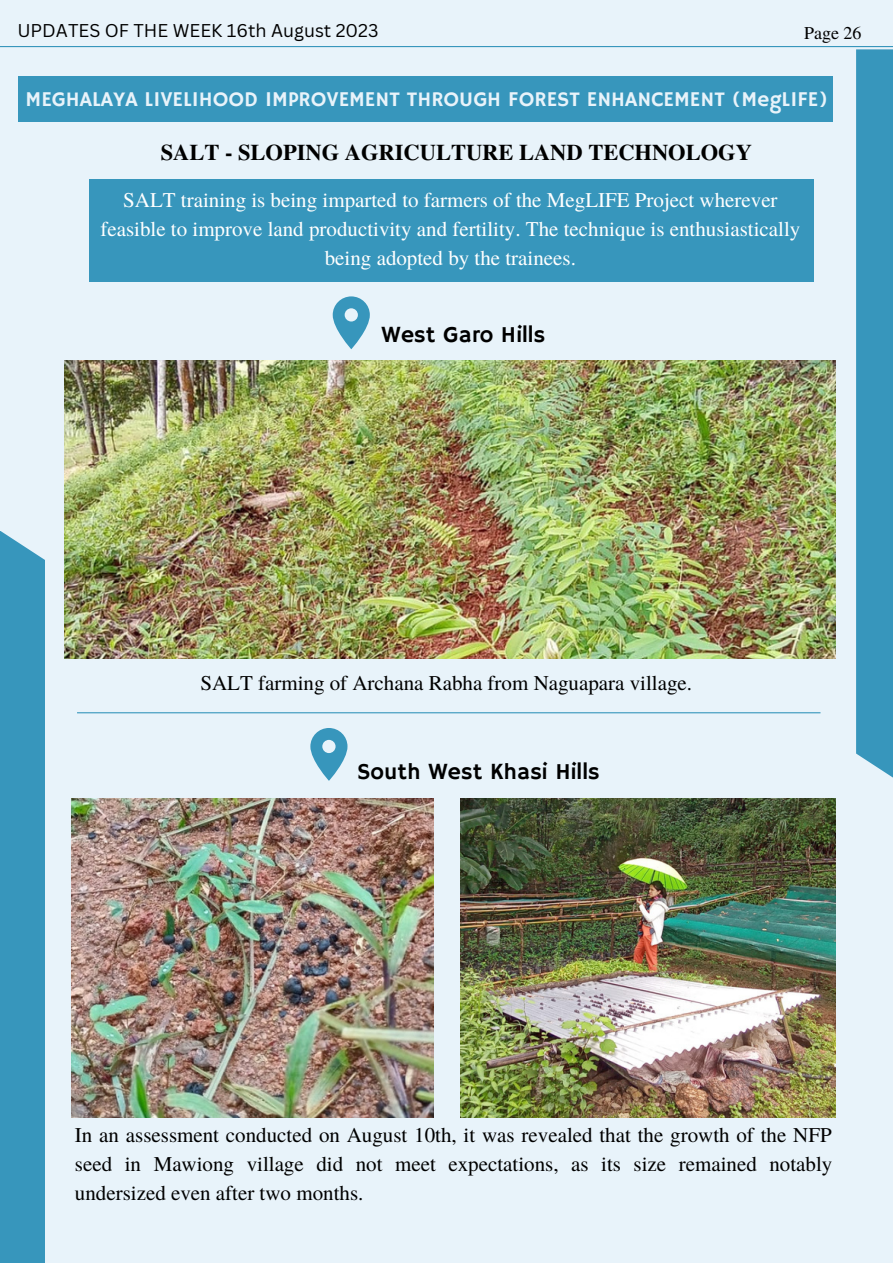
<style>
.page{position:relative;width:893px;height:1264px;background:#fff}
.page>*{position:absolute;margin:0;border:0;box-sizing:border-box;transform-origin:0 0}
.t1{font:23.1px "Hammersmith One";color:#000}
.t2{font:700 22.5px "Te X Gyre Termes";color:#000}
.t3{font:21px/29.2px "Te X Gyre Termes";color:#000;text-align:justify}
.t4{font:21px/29.2px "Te X Gyre Termes";color:#fff;text-align:center}
.t5{font:21px "Hammersmith One";color:#e8f3fa}
.t6{font:18px "Canva Sans";color:#000}
.t7{font:18px "Te X Gyre Termes";color:#000}
</style>
<div class="page">
<div style="left:0;top:0;width:892px;height:1262px;background:#e8f3fa"></div>
<hr style="left:0;top:46px;width:892px;height:1px;background:#3796bc">
<div style="left:18px;top:76px;width:814px;height:45px;background:#3796bc"></div>
<div style="left:0;top:530px;width:45px;height:732px;background:#3796bc"></div>
<div style="left:856px;top:49px;width:36px;height:734px;background:#3796bc"></div>
<svg style="left:333px;top:296px;width:37px;height:53px"></svg>
<img style="left:65px;top:360px;width:770px;height:298px">
<div style="left:89px;top:180px;width:724px;height:102px;background:#3796bc"></div>
<svg style="left:310px;top:728px;width:37px;height:52px"></svg>
<img style="left:72px;top:798px;width:362px;height:319px">
<img style="left:460px;top:798px;width:375px;height:319px">
<hr style="left:77px;top:712px;width:743px;height:1px;background:#3796bc">
<p class="t6" style="left:17px;top:18px;width:362px">UPDATES OF THE WEEK 16th August 2023</p>
<p class="t7" style="left:804px;top:20px;width:59px">Page 26</p>
<p class="t5" style="left:26px;top:87px;width:803px">MEGHALAYA LIVELIHOOD IMPROVEMENT THROUGH FOREST ENHANCEMENT (MegLIFE)</p>
<p class="t2" style="left:161px;top:135px;width:592px">SALT - SLOPING AGRICULTURE LAND TECHNOLOGY</p>
<p class="t4" style="left:100px;top:184px;width:701px">SALT training is being imparted to farmers of the MegLIFE Project wherever feasible to improve land productivity and fertility. The technique is enthusiastically being adopted by the trainees.</p>
<p class="t1" style="left:381px;top:321px;width:165px">West Garo Hills</p>
<p class="t3" style="left:200px;top:666px;width:493px">SALT farming of Archana Rabha from Naguapara village.</p>
<p class="t1" style="left:357px;top:758px;width:244px">South West Khasi Hills</p>
<p class="t3" style="left:75px;top:1118px;width:758px">In an assessment conducted on August 10th, it was revealed that the growth of the NFP seed in Mawiong village did not meet expectations, as its size remained notably undersized even after two months.</p>
</div>
